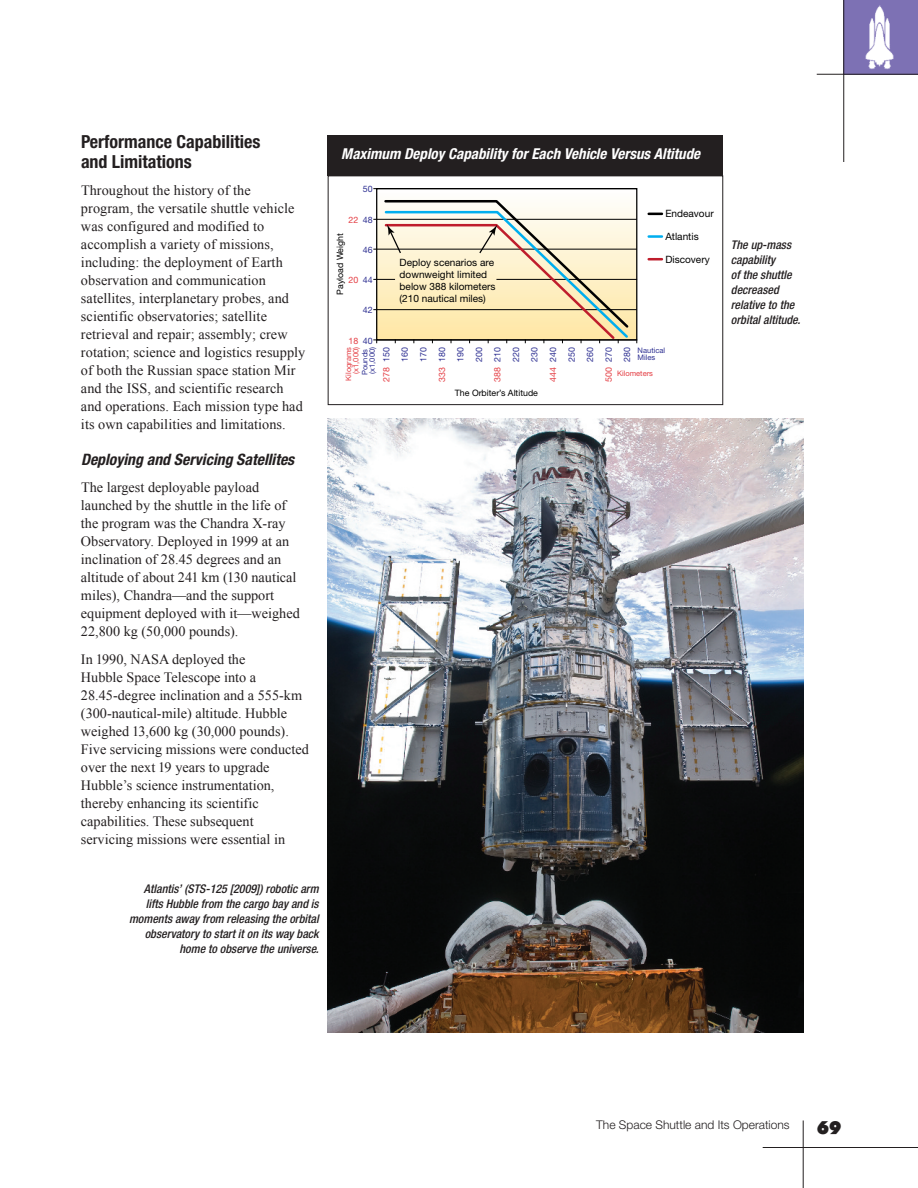
<style>
.page{position:relative;width:918px;height:1188px;background:#fff}
.page>*{position:absolute;margin:0;border:0;box-sizing:border-box;transform-origin:0 0}
.t1{font:700 condensed 18px/20.2px "Helvetica Neue LT Std";color:#231f20}
.t2{font:900 18px "Futura BT";color:#231f20}
.t3{font:italic 700 condensed 15.75px "Helvetica Neue LT Std";color:#231f20}
.t4{font:italic 700 condensed 15px "Helvetica Neue LT Std";color:#fff}
.t5{font:14.25px/18px "Times New Roman";color:#231f20}
.t6{font:italic 500 condensed 12px/15px "Helvetica Neue LT Std";color:#231f20}
.t7{font:300 12px "Helvetica Neue LT Std";color:#231f20}
.t8{font:10.05px/12.1px "Helvetica Neue LT Std";color:#000}
.t9{font:8.85px/18.6px "Helvetica Neue LT Std";color:#2e3092;text-align:justify}
.t10{font:8.85px "Helvetica Neue LT Std";color:#000}
.t11{font:8.85px "Helvetica Neue LT Std";color:#e43e44}
.t12{font:7.5px/7.5px "Helvetica Neue LT Std";color:#2e3092}
.t13{font:7.5px/7.5px "Helvetica Neue LT Std";color:#e43e44;text-align:right}
</style>
<div class="page">
<img style="left:844px;top:0;width:74px;height:74px">
<hr style="left:803px;top:1120px;width:1px;height:68px;background:#231f20">
<hr style="left:763px;top:1147px;width:155px;height:1px;background:#231f20">
<hr style="left:817px;top:74px;width:101px;height:1px;background:#231f20">
<hr style="left:843px;top:0;width:1px;height:162px;background:#231f20">
<div style="left:377px;top:189px;width:260px;height:151px;background:#fefdfb"></div>
<hr style="left:373px;top:188px;width:264px;height:1px;background:#000">
<svg style="left:649px;top:258px;width:13px;height:2px"></svg>
<svg style="left:649px;top:235px;width:13px;height:3px"></svg>
<svg style="left:649px;top:213px;width:13px;height:2px"></svg>
<svg style="left:373px;top:199px;width:264px;height:144px;background:#e6dcbd"></svg>
<div style="left:328px;top:176px;width:395px;height:229px;border:1px solid #231f20"></div>
<div style="left:328px;top:135px;width:395px;height:41px;background:#231f20"></div>
<img style="left:328px;top:419px;width:475px;height:614px">
<p class="t1" style="left:81px;top:133px;width:181px">Performance Capabilities and Limitations</p>
<p class="t5" style="left:81px;top:181px;width:226px">Throughout the history of the program, the versatile shuttle vehicle was configured and modified to accomplish a variety of missions, including: the deployment of Earth observation and communication satellites, interplanetary probes, and scientific observatories; satellite retrieval and repair; assembly; crew rotation; science and logistics resupply of both the Russian space station Mir and the ISS, and scientific research and operations. Each mission type had its own capabilities and limitations.</p>
<p class="t3" style="left:81px;top:454px;width:215px">Deploying and Servicing Satellites</p>
<p class="t5" style="left:81px;top:479px;width:220px">The largest deployable payload launched by the shuttle in the life of the program was the Chandra X-ray Observatory. Deployed in 1999 at an inclination of 28.45 degrees and an altitude of about 241 km (130 nautical miles), Chandra—and the support equipment deployed with it—weighed 22,800 kg (50,000 pounds).</p>
<p class="t5" style="left:81px;top:650px;width:229px">In 1990, NASA deployed the<br>Hubble Space Telescope into a 28.45-degree inclination and a 555-km (300-nautical-mile) altitude. Hubble weighed 13,600 kg (30,000 pounds).<br>Five servicing missions were conducted over the next 19 years to upgrade Hubble’s science instrumentation, thereby enhancing its scientific capabilities. These subsequent servicing missions were essential in</p>
<p class="t6" style="left:129px;top:882px;width:191px;text-align:right">Atlantis’ (STS-125 [2009]) robotic arm lifts Hubble from the cargo bay and is moments away from releasing the orbital observatory to start it on its way back home to observe the universe.</p>
<p class="t4" style="left:341px;top:149px;width:360px">Maximum Deploy Capability for Each Vehicle Versus Altitude</p>
<p class="t9" style="left:363px;top:181px;width:11px">50</p>
<p class="t9" style="left:363px;top:211px;width:11px">48</p>
<p class="t9" style="left:363px;top:241px;width:11px">46</p>
<p class="t9" style="left:363px;top:272px;width:11px">44</p>
<p class="t9" style="left:363px;top:302px;width:11px">42</p>
<p class="t9" style="left:363px;top:332px;width:11px">40</p>
<p class="t11" style="left:349px;top:216px;width:11px">22</p>
<p class="t10" style="left:337px;top:295px;width:63px;rotate:-90deg">Payload Weight</p>
<p class="t11" style="left:349px;top:277px;width:11px">20</p>
<p class="t11" style="left:349px;top:337px;width:11px">18</p>
<p class="t8" style="left:400px;top:257px;width:97px">Deploy scenarios are downweight limited below 388 kilometers (210 nautical miles)</p>
<p class="t8" style="left:665px;top:209px;width:50px">Endeavour</p>
<p class="t8" style="left:665px;top:231px;width:35px">Atlantis</p>
<p class="t8" style="left:665px;top:254px;width:46px">Discovery</p>
<p class="t13" style="left:345px;top:381px;width:35px;rotate:-90deg">Kilograms (x1,000)</p>
<p class="t9" style="left:378px;top:362px;width:16px;rotate:-90deg">150<br>160<br>170<br>180<br>190<br>200<br>210<br>220<br>230<br>240<br>250<br>260<br>270<br>280</p>
<p class="t12" style="left:362px;top:375px;width:30px;rotate:-90deg">Pounds (x1,000)</p>
<p class="t12" style="left:638px;top:347px;width:29px">Nautical<br>Miles</p>
<p class="t11" style="left:383px;top:382px;width:16px;rotate:-90deg">278</p>
<p class="t11" style="left:439px;top:382px;width:16px;rotate:-90deg">333</p>
<p class="t11" style="left:494px;top:382px;width:16px;rotate:-90deg">388</p>
<p class="t11" style="left:550px;top:382px;width:16px;rotate:-90deg">444</p>
<p class="t11" style="left:605px;top:382px;width:16px;rotate:-90deg">500</p>
<p class="t13" style="left:617px;top:370px;width:37px">Kilometers</p>
<p class="t10" style="left:455px;top:390px;width:85px">The Orbiter’s Altitude</p>
<p class="t6" style="left:731px;top:238px;width:71px">The up-mass capability<br>of the shuttle decreased relative to the orbital altitude.</p>
<p class="t7" style="left:596px;top:1121px;width:195px">The Space Shuttle and Its Operations</p>
<p class="t2" style="left:817px;top:1120px;width:26px">69</p>
</div>
